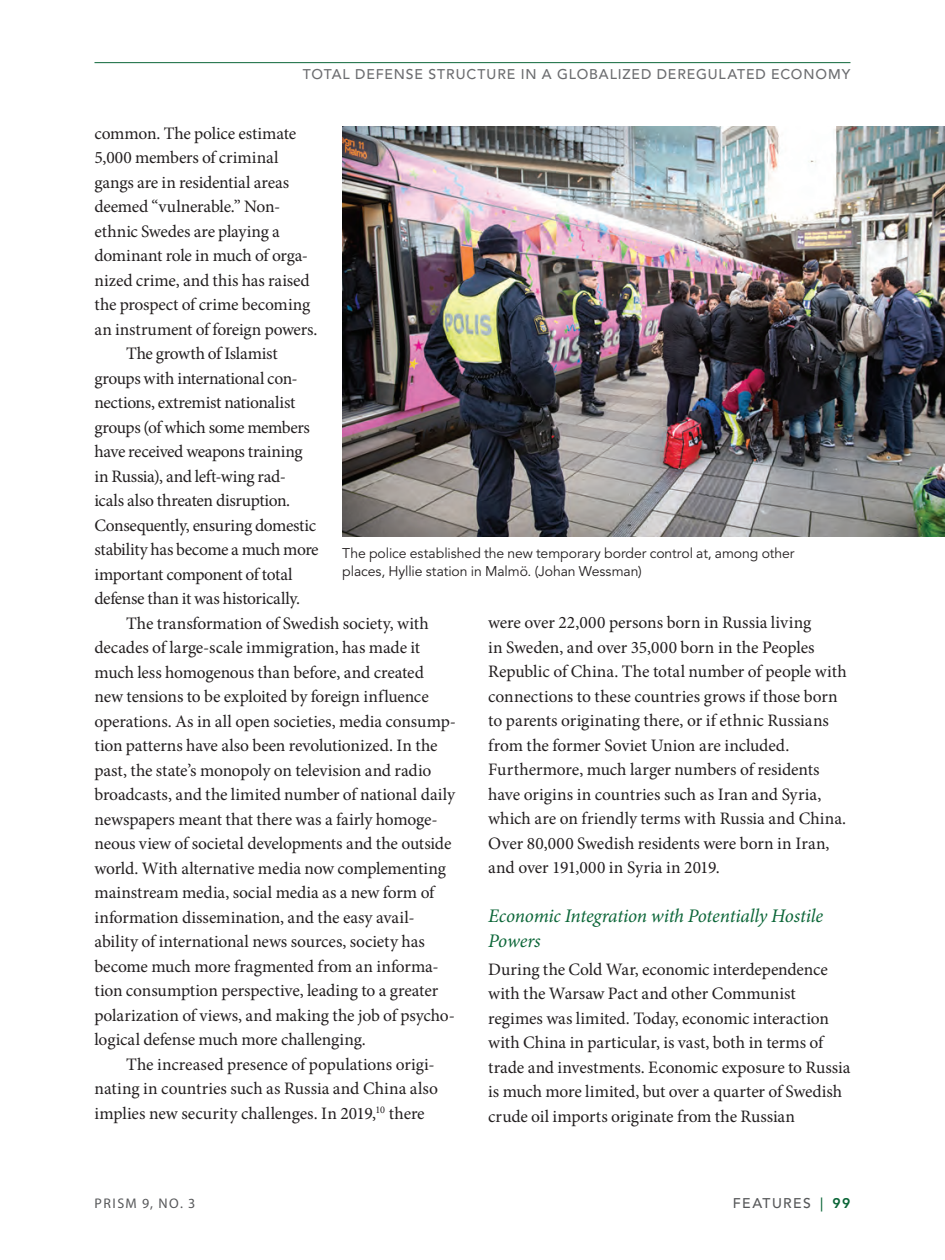
<style>
.page{position:relative;width:945px;height:1260px;background:#fff}
.page>*{position:absolute;margin:0;border:0;box-sizing:border-box;transform-origin:0 0}
.t1{font:italic 19.25px/24.5px "Minion Pro";letter-spacing:-.015em;color:#0c6638}
.t2{font:17.5px/24.5px "Minion Pro";letter-spacing:-.01em;color:#231f20}
.t3{font:17.5px "Minion Pro";letter-spacing:-.03em;color:#231f20}
.t4{font:14px/17.5px "Avenir LT Std";letter-spacing:-.005em;color:#231f20}
.t5{font:500 14px "Avenir LT Std";letter-spacing:.065em;color:#6c6d70}
.t6{font:14px "Myriad Pro";letter-spacing:.105em;color:#57585a}
.t7{font:500 14px "Avenir LT Std";letter-spacing:.1em;color:#57585a}
.s1{color:#0c6638}
.s2{font-weight:800;color:#0c6638}
</style>
<div class="page">
<hr style="left:94px;top:62px;width:756px;height:1px;background:#0c6638">
<img style="left:342px;top:126px;width:603px;height:411px">
<p class="t5" style="left:303px;top:66px;width:549px">TOTAL DEFENSE STRUCTURE IN A GLOBALIZED DEREGULATED ECONOMY</p>
<p class="t2" style="left:94px;top:121px;width:203px">common. The police estimate</p>
<p class="t2" style="left:94px;top:145px;width:185px">5,000 members of criminal</p>
<p class="t2" style="left:94px;top:170px;width:196px">gangs are in residential areas</p>
<p class="t2" style="left:94px;top:194px;width:187px">deemed “vulnerable.” Non-</p>
<p class="t2" style="left:94px;top:219px;width:187px">ethnic Swedes are playing a</p>
<p class="t2" style="left:94px;top:243px;width:215px">dominant role in much of orga-</p>
<p class="t2" style="left:94px;top:268px;width:217px">nized crime, and this has raised</p>
<p class="t2" style="left:94px;top:292px;width:217px">the prospect of crime becoming</p>
<p class="t2" style="left:94px;top:317px;width:224px">an instrument of foreign powers.</p>
<p class="t2" style="left:126px;top:341px;width:153px">The growth of Islamist</p>
<p class="t2" style="left:94px;top:366px;width:205px">groups with international con-</p>
<p class="t2" style="left:94px;top:390px;width:202px">nections, extremist nationalist</p>
<p class="t2" style="left:94px;top:415px;width:217px">groups (of which some members</p>
<p class="t2" style="left:94px;top:439px;width:210px">have received weapons training</p>
<p class="t2" style="left:94px;top:464px;width:193px">in Russia), and left-wing rad-</p>
<p class="t2" style="left:94px;top:488px;width:197px">icals also threaten disruption.</p>
<p class="t2" style="left:94px;top:513px;width:223px">Consequently, ensuring domestic</p>
<p class="t2" style="left:94px;top:537px;width:226px">stability has become a much more</p>
<p class="t3" style="left:94px;top:562px;width:200px">important component of total</p>
<p class="t2" style="left:94px;top:586px;width:207px">defense than it was historically.</p>
<p class="t2" style="left:126px;top:611px;width:304px">The transformation of Swedish society, with</p>
<p class="t2" style="left:94px;top:635px;width:327px">decades of large-scale immigration, has made it</p>
<p class="t2" style="left:94px;top:660px;width:331px">much less homogenous than before, and created</p>
<p class="t2" style="left:94px;top:684px;width:336px">new tensions to be exploited by foreign influence</p>
<p class="t2" style="left:94px;top:709px;width:363px">operations. As in all open societies, media consump-</p>
<p class="t2" style="left:94px;top:733px;width:345px">tion patterns have also been revolutionized. In the</p>
<p class="t2" style="left:94px;top:758px;width:338px">past, the state’s monopoly on television and radio</p>
<p class="t2" style="left:94px;top:782px;width:362px">broadcasts, and the limited number of national daily</p>
<p class="t2" style="left:94px;top:807px;width:345px">newspapers meant that there was a fairly homoge-</p>
<p class="t2" style="left:94px;top:831px;width:358px">neous view of societal developments and the outside</p>
<p class="t2" style="left:94px;top:856px;width:353px">world. With alternative media now complementing</p>
<p class="t2" style="left:94px;top:880px;width:341px">mainstream media, social media as a new form of</p>
<p class="t2" style="left:94px;top:905px;width:322px">information dissemination, and the easy avail-</p>
<p class="t2" style="left:94px;top:929px;width:332px">ability of international news sources, society has</p>
<p class="t2" style="left:94px;top:954px;width:346px">become much more fragmented from an informa-</p>
<p class="t2" style="left:94px;top:978px;width:345px">tion consumption perspective, leading to a greater</p>
<p class="t2" style="left:94px;top:1003px;width:362px">polarization of views, and making the job of psycho-</p>
<p class="t2" style="left:94px;top:1027px;width:273px">logical defense much more challenging.</p>
<p class="t2" style="left:126px;top:1052px;width:310px">The increased presence of populations origi-</p>
<p class="t2" style="left:94px;top:1076px;width:345px">nating in countries such as Russia and China also</p>
<p class="t2" style="left:94px;top:1101px;width:332px">implies new security challenges. In 2019,<sup>10</sup> there</p>
<p class="t4" style="left:342px;top:545px;width:454px">The police established the new temporary border control at, among other places, Hyllie station in Malmö. (Johan Wessman)</p>
<p class="t2" style="left:488px;top:611px;width:360px">were over 22,000 persons born in Russia living<br>in Sweden, and over 35,000 born in the Peoples Republic of China. The total number of people with connections to these countries grows if those born to parents originating there, or if ethnic Russians from the former Soviet Union are included.<br>Furthermore, much larger numbers of residents have origins in countries such as Iran and Syria, which are on friendly terms with Russia and China.<br>Over 80,000 Swedish residents were born in Iran, and over 191,000 in Syria in 2019.</p>
<p class="t1" style="left:488px;top:904px;width:336px">Economic Integration with Potentially Hostile<br>Powers</p>
<p class="t2" style="left:488px;top:957px;width:364px">During the Cold War, economic interdependence with the Warsaw Pact and other Communist regimes was limited. Today, economic interaction with China in particular, is vast, both in terms of trade and investments. Economic exposure to Russia is much more limited, but over a quarter of Swedish crude oil imports originate from the Russian</p>
<p class="t6" style="left:95px;top:1195px;width:102px">PRISM 9, NO. 3</p>
<p class="t7" style="left:733px;top:1195px;width:119px">FEATURES <span class="s1">|</span> <span class="s2">99</span></p>
</div>
